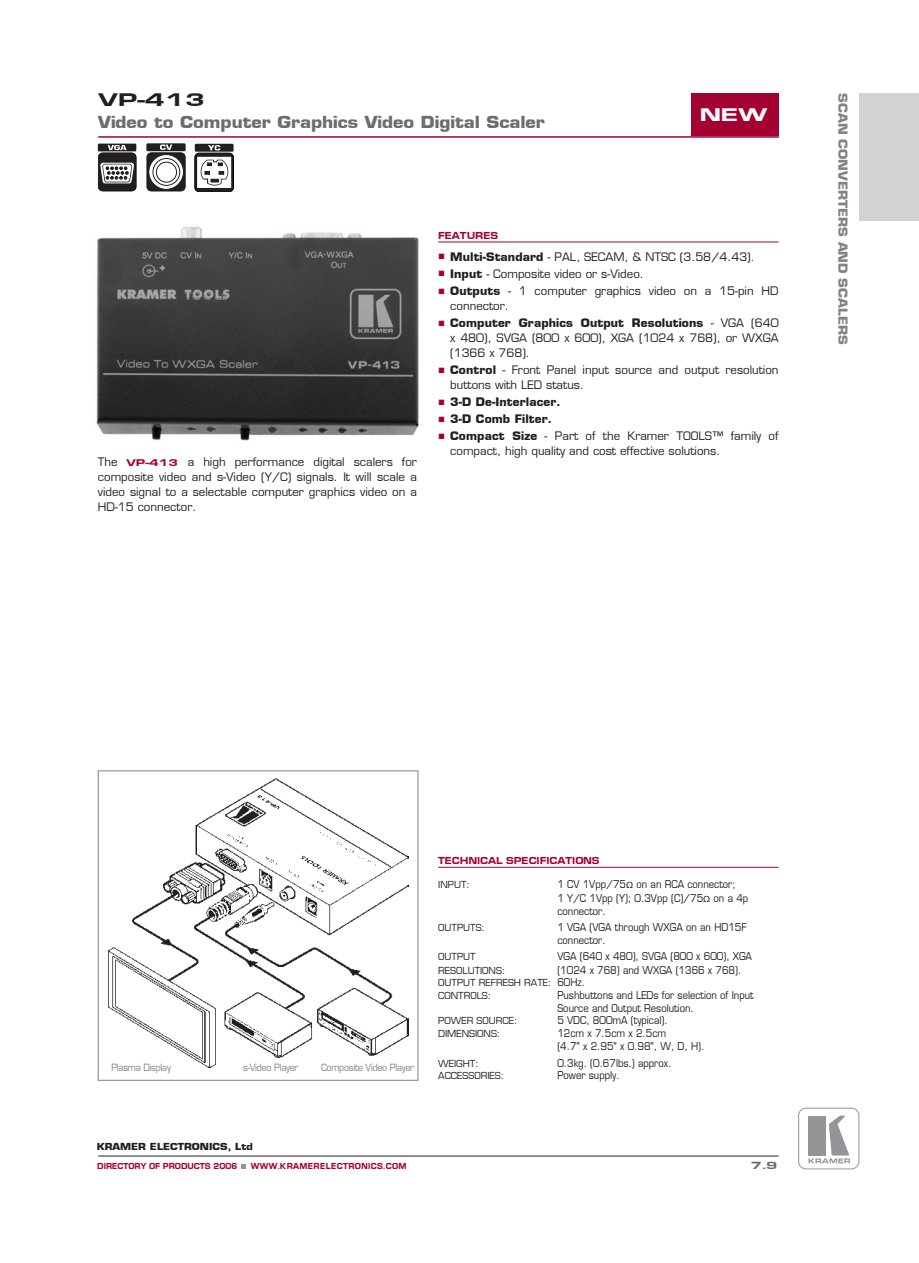
<style>
.page{position:relative;width:919px;height:1263px;background:#fff}
.page>*{position:absolute;margin:0;border:0;box-sizing:border-box;transform-origin:0 0}
.Products_name{font:800 18.9px "Eurose Wide";color:#231f20;scale:1.11 1}
.Products_name-2{font:800 18.9px "Eurose Wide";color:#fff;scale:1.11 1}
.Product_full_name{font:900 16.2px "Eurostile";color:#6c6d70;scale:1.11 1}
.side_-_group_name{font:900 12.15px "Eurostile";color:#808285;scale:1.11 1}
.bullets2{font:500 11.4px/15px "Eurostile";color:#231f20}
.product_description{font:500 11.4px/15px "Eurostile";color:#231f20;text-align:justify}
.bullets2-2{font:900 11.4px "Eurostile";letter-spacing:.01em;color:#231f20}
.Page_numbers{font:800 10.8px "Eurose Wide";color:#6c6d70;scale:1.11 1}
.technical_specifications_colomn2{font:500 10.5px/13.5px "Eurostile";color:#231f20;scale:.9 1}
.tech_specifications__typ_applications_-_{font:800 10.5px "Eurose Wide";color:#a40133;scale:.8 1}
.Drows{font:500 9.75px "Eurostile";letter-spacing:-.025em;color:#808285;scale:.9 1}
.technical_specifications_-_colomn_1{font:500 9.45px "Eurostile";color:#231f20}
.bottom_-_products_catalog{font:900 9.45px "Eurostile";color:#231f20;scale:1.11 1}
.t1{font:800 9px "Eurose Wide";letter-spacing:.06em;color:#a40133;scale:.7 1}
.t2{font:800 9px "Eurose Wide";color:#a40133;scale:.7 1}
.s1{font-family:"Eurose Wide";font-weight:800;font-size:10.2px;color:#a40133}
.s2{font-family:"Arial";font-weight:400;color:#a40133}
.s3{font-weight:900}
.s4{font-family:"Arial";font-weight:400;font-size:8.4px}
</style>
<div class="page">
<div style="left:690px;top:94px;width:88px;height:42px;background:#a40133"></div>
<hr style="left:98px;top:136px;width:680px;height:2px;background:#a40133">
<img style="left:109px;top:779px;width:299px;height:289px">
<div style="left:98px;top:770px;width:320px;height:311px;border:1px solid #808285"></div>
<div style="left:98px;top:144px;width:38px;height:7px;background:#231f20"></div>
<svg style="left:98px;top:145px;width:38px;height:46px"></svg>
<svg style="left:146px;top:143px;width:40px;height:8px"></svg>
<svg style="left:146px;top:145px;width:39px;height:46px"></svg>
<div style="left:195px;top:144px;width:38px;height:8px;background:#231f20"></div>
<svg style="left:208px;top:145px;width:12px;height:5px"></svg>
<div style="left:195px;top:153px;width:38px;height:39px;background:#231f20;border-radius:4px"></div>
<div style="left:195px;top:153px;width:38px;height:39px;border:1px solid #000;border-radius:4px"></div>
<svg style="left:196px;top:156px;width:36px;height:33px"></svg>
<img style="left:96px;top:226px;width:323px;height:215px">
<hr style="left:438px;top:242px;width:340px;height:1px;background:#a40133">
<hr style="left:438px;top:867px;width:340px;height:1px;background:#a40133">
<div style="left:859px;top:94px;width:59px;height:127px;background:#d1d2d4"></div>
<hr style="left:98px;top:1156px;width:680px;height:1px;background:#231f20">
<svg style="left:798px;top:1107px;width:61px;height:62px"></svg>
<svg style="left:241px;top:1164px;width:5px;height:4px"></svg>
<p class="Products_name" style="left:98px;top:89px;width:98px">VP-413</p>
<p class="Product_full_name" style="left:98px;top:112px;width:404px">Video to Computer Graphics Video Digital Scaler</p>
<p class="Products_name-2" style="left:700px;top:104px;width:62px">NEW</p>
<p class="product_description" style="left:98px;top:455px;width:320px">The <span class="s1">VP-413</span> a high performance digital scalers for composite video and s-Video (Y/C) signals. It will scale a video signal to a selectable computer graphics video on a HD-15 connector.</p>
<p class="tech_specifications__typ_applications_-_" style="left:438px;top:229px;width:76px">FEATURES</p>
<p class="bullets2" style="left:438px;top:249px;width:318px"><span class="s2">■</span> <span class="s3">Multi-Standard</span> - PAL, SECAM, &amp; NTSC (3.58/4.43).</p>
<p class="bullets2" style="left:438px;top:266px;width:207px"><span class="s2">■</span> <span class="s3">Input</span> - Composite video or s-Video.</p>
<p class="bullets2" style="left:450px;top:283px;width:330px;text-indent:-12px"><span class="s2">■</span> <span class="s3">Outputs</span> - 1 computer graphics video on a 15-pin HD connector.</p>
<p class="bullets2" style="left:450px;top:315px;width:330px;text-align:justify;text-indent:-12px"><span class="s2">■</span> <span class="s3">Computer Graphics Output Resolutions</span> - VGA (640 x 480), SVGA (800 x 600), XGA (1024 x 768), or WXGA (1366 x 768).</p>
<p class="bullets2" style="left:450px;top:362px;width:330px;text-indent:-12px"><span class="s2">■</span> <span class="s3">Control</span> - Front Panel input source and output resolution buttons with LED status.</p>
<p class="bullets2-2" style="left:438px;top:395px;width:124px"><span class="s2">■</span> 3-D De-Interlacer.</p>
<p class="bullets2-2" style="left:438px;top:412px;width:115px"><span class="s2">■</span> 3-D Comb Filter.</p>
<p class="bullets2" style="left:450px;top:429px;width:330px;text-indent:-12px"><span class="s2">■</span> <span class="s3">Compact Size</span> - Part of the Kramer TOOLS™ family of compact, high quality and cost effective solutions.</p>
<p class="side_-_group_name" style="left:850px;top:93px;width:228px;rotate:90deg">SCAN CONVERTERS AND SCALERS</p>
<p class="Drows" style="left:111px;top:1061px;width:68px">Plasma Display</p>
<p class="Drows" style="left:243px;top:1061px;width:63px">s-Video Player</p>
<p class="Drows" style="left:321px;top:1061px;width:105px">Composite Video Player</p>
<p class="tech_specifications__typ_applications_-_" style="left:438px;top:855px;width:203px">TECHNICAL SPECIFICATIONS</p>
<p class="technical_specifications_-_colomn_1" style="left:438px;top:879px;width:33px">INPUT:</p>
<p class="technical_specifications_colomn2" style="left:557px;top:877px;width:200px">1 CV 1Vpp/75<span class="s4">Ω</span> on an RCA connector;</p>
<p class="technical_specifications_colomn2" style="left:557px;top:891px;width:214px">1 Y/C 1Vpp (Y); 0.3Vpp (C)/75<span class="s4">Ω</span> on a 4p connector.</p>
<p class="technical_specifications_-_colomn_1" style="left:438px;top:921px;width:48px">OUTPUTS:</p>
<p class="technical_specifications_colomn2" style="left:557px;top:920px;width:212px">1 VGA (VGA through WXGA on an HD15F connector.</p>
<p class="technical_specifications_-_colomn_1" style="left:438px;top:951px;width:39px">OUTPUT</p>
<p class="technical_specifications_-_colomn_1" style="left:438px;top:965px;width:69px">RESOLUTIONS:</p>
<p class="technical_specifications_colomn2" style="left:557px;top:950px;width:218px">VGA (640 x 480), SVGA (800 x 600), XGA (1024 x 768) and WXGA (1366 x 768).</p>
<p class="technical_specifications_-_colomn_1" style="left:438px;top:977px;width:115px">OUTPUT REFRESH RATE:</p>
<p class="technical_specifications_colomn2" style="left:557px;top:975px;width:32px">60Hz.</p>
<p class="technical_specifications_-_colomn_1" style="left:438px;top:989px;width:54px">CONTROLS:</p>
<p class="technical_specifications_colomn2" style="left:557px;top:988px;width:219px">Pushbuttons and LEDs for selection of Input<br>Source and Output Resolution.</p>
<p class="technical_specifications_-_colomn_1" style="left:438px;top:1015px;width:81px">POWER SOURCE:</p>
<p class="technical_specifications_colomn2" style="left:557px;top:1013px;width:124px">5 VDC, 800mA (typical).</p>
<p class="technical_specifications_-_colomn_1" style="left:438px;top:1028px;width:63px">DIMENSIONS:</p>
<p class="technical_specifications_colomn2" style="left:557px;top:1026px;width:122px">12cm x 7.5cm x 2.5cm</p>
<p class="technical_specifications_colomn2" style="left:557px;top:1040px;width:165px">(4.7" x 2.95" x 0.98", W, D, H).</p>
<p class="technical_specifications_-_colomn_1" style="left:438px;top:1057px;width:42px">WEIGHT:</p>
<p class="technical_specifications_colomn2" style="left:557px;top:1056px;width:128px">0.3kg. (0.67lbs.) approx.</p>
<p class="technical_specifications_-_colomn_1" style="left:438px;top:1070px;width:67px">ACCESSORIES:</p>
<p class="technical_specifications_colomn2" style="left:557px;top:1069px;width:71px">Power supply.</p>
<p class="bottom_-_products_catalog" style="left:97px;top:1141px;width:142px">KRAMER ELECTRONICS, Ltd</p>
<p class="t2" style="left:97px;top:1161px;width:202px">DIRECTORY OF PRODUCTS 2006</p>
<p class="t1" style="left:251px;top:1161px;width:224px">WWW.KRAMERELECTRONICS.COM</p>
<p class="Page_numbers" style="left:750px;top:1159px;width:26px">7.9</p>
</div>
